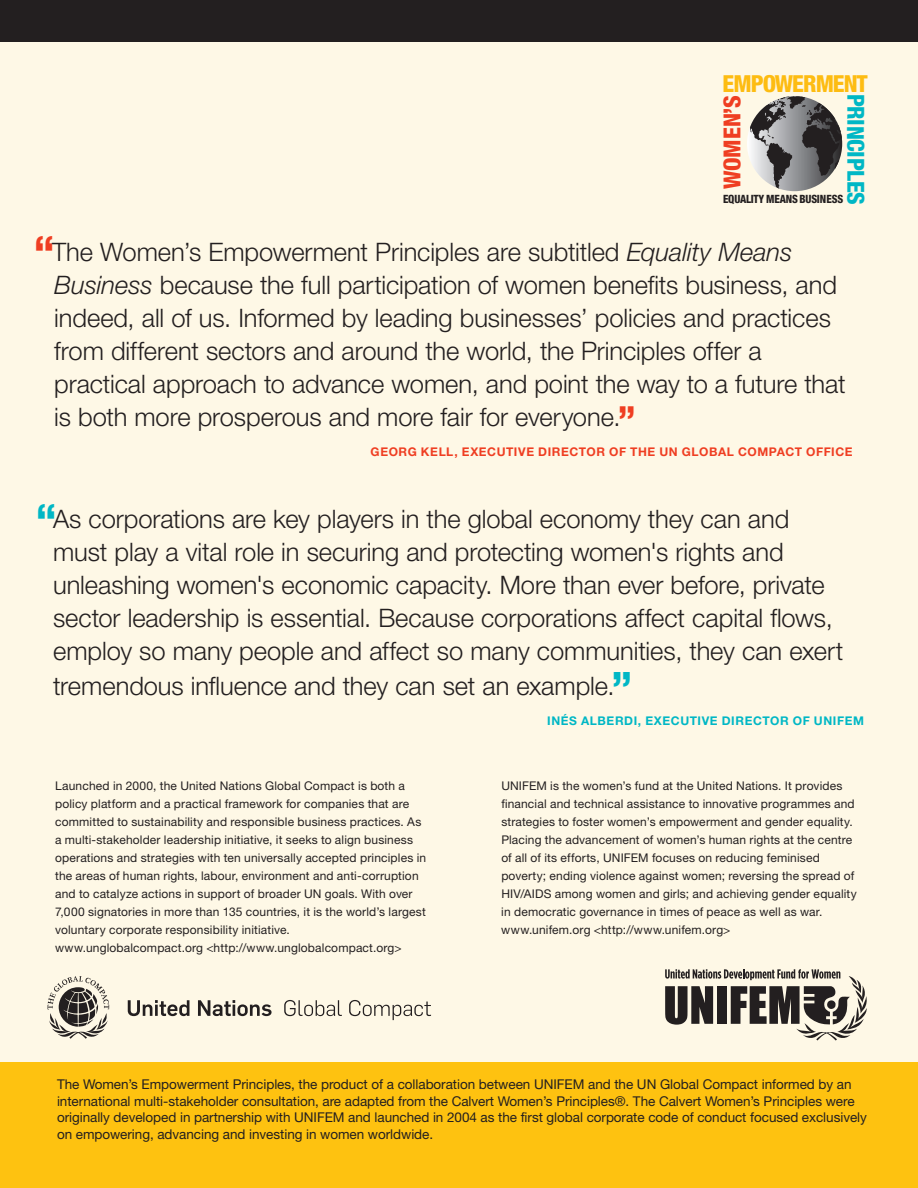
<style>
.page{position:relative;width:918px;height:1188px;background:#fff}
.page>*{position:absolute;margin:0;border:0;box-sizing:border-box;transform-origin:0 0}
.t1{font:300 25.5px/33px "Helvetica Neue";letter-spacing:-.005em;color:#231f20}
.t2{font:800 condensed 23.55px "Helvetica Neue";color:#fdbc12}
.t3{font:800 condensed 23.55px "Helvetica Neue";color:#00b7c5}
.t4{font:800 condensed 23.55px "Helvetica Neue";color:#ef3e22}
.t5{font:13.5px/16.5px "Helvetica Neue";letter-spacing:-.005em;color:#231f20}
.t6{font:12px/18px "Helvetica Neue";letter-spacing:.015em;color:#231f20}
.t7{font:700 12px "Helvetica Neue";letter-spacing:.045em;color:#ef3e22}
.t8{font:700 12px "Helvetica Neue";letter-spacing:.05em;color:#00b7c5}
.t9{font:800 condensed 11.4px "Helvetica Neue";letter-spacing:-.01em;color:#231f20;scale:.95 1}
.s1{font-weight:800;font-stretch:condensed;font-size:42px;color:#ef3e22}
.s2{font-style:italic}
.s3{font-weight:800;font-stretch:condensed;font-size:36px;color:#ef3e22}
.s4{font-weight:800;font-stretch:condensed;font-size:42px;color:#00b7c5}
</style>
<div class="page">
<div style="left:0;top:0;width:918px;height:54px;background:#231f20"></div>
<div style="left:0;top:42px;width:918px;height:1146px;background:#fef8e6"></div>
<img style="left:747px;top:96px;width:95px;height:95px;border-radius:48px">
<div style="left:0;top:1062px;width:918px;height:126px;background:#fec210"></div>
<svg style="left:128px;top:1000px;width:61px;height:16px"></svg>
<svg style="left:198px;top:1000px;width:74px;height:16px"></svg>
<svg style="left:284px;top:1000px;width:58px;height:16px"></svg>
<svg style="left:349px;top:1000px;width:82px;height:20px"></svg>
<svg style="left:48px;top:976px;width:61px;height:63px"></svg>
<svg style="left:665px;top:969px;width:202px;height:71px"></svg>
<h2 class="t2" style="left:723px;top:69px;width:43px">EMPOWER</h2>
<h2 class="t2" style="left:816px;top:69px;width:50px">MENT</h2>
<h2 class="t4" style="left:718px;top:189px;width:94px;rotate:-90deg">WOMEN’S</h2>
<p class="t9" style="left:723px;top:192px;width:57px">EQUALITY MEANS</p>
<p class="t9" style="left:800px;top:192px;width:17px">BUSINESS</p>
<h2 class="t3" style="left:870px;top:94px;width:58px;rotate:90deg">PRINCIPLES</h2>
<p class="t1" style="left:54px;top:235px;width:793px;text-indent:-20px"><span class="s1">“</span>The Women’s Empowerment Principles are subtitled <span class="s2">Equality Means Business</span> because the full participation of women benefits business, and indeed, all of us. Informed by leading businesses’ policies and practices from different sectors and around the world, the Principles offer a practical approach to advance women, and point the way to a future that is both more prosperous and more fair for everyone.<span class="s3">”</span></p>
<p class="t7" style="left:371px;top:445px;width:441px">GEORG KELL, EXECUTIVE DI RECTOR OF THE UN GLOBAL COMPACT OFFI</p>
<p class="t7" style="left:835px;top:445px;width:19px">CE</p>
<p class="t1" style="left:53px;top:502px;width:792px;text-indent:-17px"><span class="s4">“</span>As corporations are key players in the global economy they can and must play a vital role in securing and protecting women's rights and unleashing women's economic capacity. More than ever before, private sector leadership is essential. Because corporations affect capital flows, employ so many people and affect so many communities, they can exert tremendous influence and they can set an example.<span class="s4">”</span></p>
<p class="t8" style="left:547px;top:713px;width:308px">INÉS ALBERDI, EXECUTIVE DI RECTOR OF UN IFEM</p>
<p class="t6" style="left:55px;top:777px;width:373px">Launched in 2000, the United Nations Global Compact is both a policy platform and a practical framework for companies that are committed to sustainability and responsible business practices. As a multi-stakeholder leadership initiative, it seeks to align business operations and strategies with ten universally accepted principles in the areas of human rights, labour, environment and anti-corruption and to catalyze actions in support of broader UN goals. With over 7,000 signatories in more than 135 countries, it is the world’s largest voluntary corporate responsibility initiative. www.unglobalcompact.org &lt;http://www.unglobalcompact.org&gt;</p>
<p class="t6" style="left:501px;top:776px;width:355px">UNI FEM is the women’s fund at the United Nations. It provides financial and technical assistance to innovative programmes and strategies to foster women’s empowerment and gender equality.<br>Placing the advancement of women’s human rights at the centre of all of its efforts, UNI FEM focuses on reducing feminised poverty; ending violence against women; reversing the spread of HIV</p>
<p class="t6" style="left:501px;top:884px;width:357px;text-indent:19px">/AI DS among women and girls; and achieving gender equality in democratic governance in times of peace as well as war. www.unifem.org &lt;http://www.unifem.org&gt;</p>
<p class="t5" style="left:57px;top:1076px;width:811px">The Women’s Empowerment Principles, the product of a collaboration between UNI FEM and the UN Global Compact informed by an international multi-stakeholder consultation, are adapted from the Calvert Women’s Principles®. The Calvert Women’s Principles were originally developed in partnership with UNI FEM and launched in 2004 as the first global corporate code of conduct focused exclusively on empowering, advancing and investing in women worldwide.</p>
</div>
